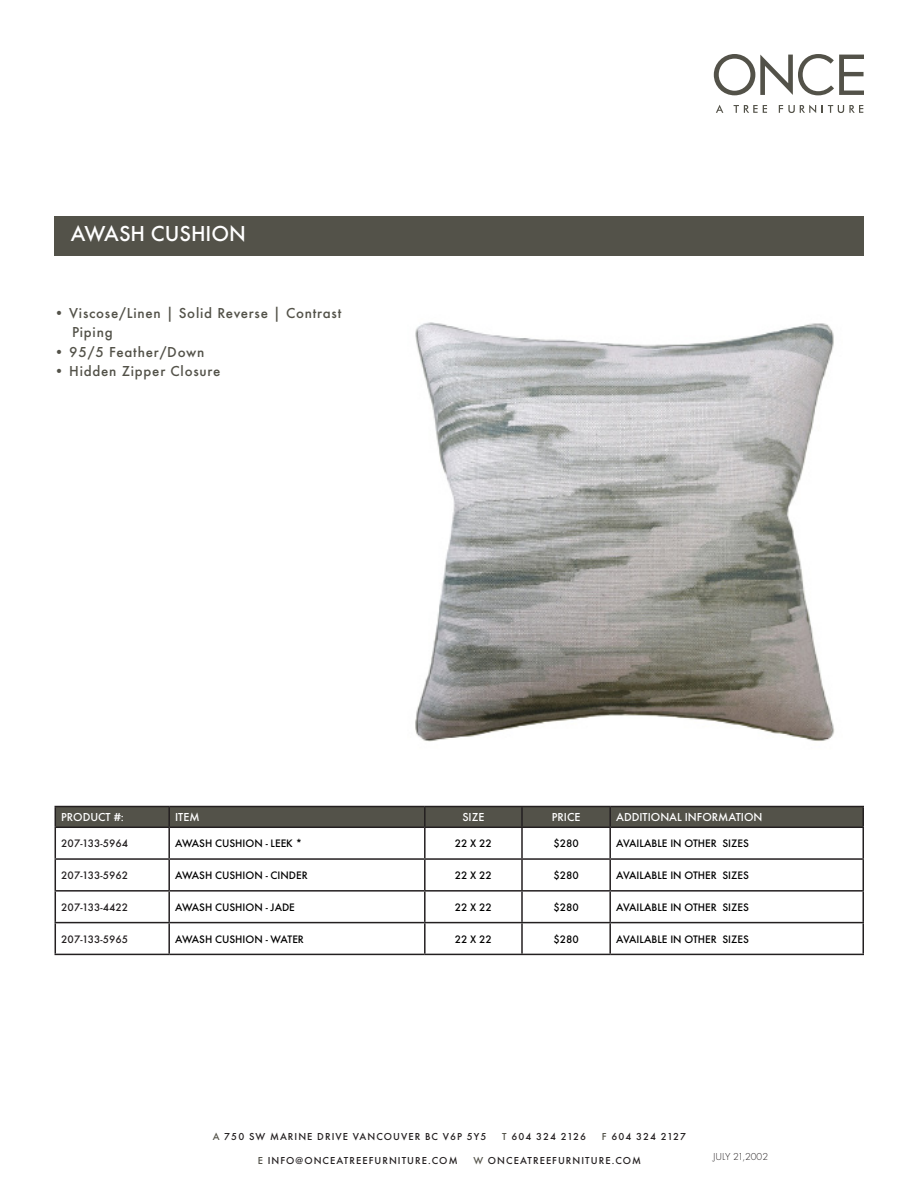
<style>
.page{position:relative;width:918px;height:1188px;background:#fff}
.page>*{position:absolute;margin:0;border:0;box-sizing:border-box;transform-origin:0 0}
.t1{font:500 22.5px "Futura EFCEOP";color:#fff}
.t2{font:500 15px "Futura EFCEOP";letter-spacing:.05em;color:#535249}
.t3{font:500 12px "Futura EFCEOP";color:#fff}
.t4{font:500 11.25px "Futura EFCEOP";color:#000}
.t5{font:500 11.25px "Futura EFCEOP";color:#231f20}
.t6{font:500 10.5px "Futura EFCEOP";letter-spacing:.1em;color:#231f20}
.t7{font:300 10.5px "Futura EFCEOP";color:#231f20}
.s1{color:#535249}
</style>
<div class="page">
<svg style="left:716px;top:105px;width:7px;height:8px"></svg>
<svg style="left:734px;top:105px;width:33px;height:8px"></svg>
<svg style="left:779px;top:105px;width:37px;height:8px"></svg>
<svg style="left:822px;top:105px;width:41px;height:8px"></svg>
<svg style="left:714px;top:54px;width:150px;height:41px"></svg>
<img style="left:415px;top:322px;width:420px;height:420px">
<div style="left:54px;top:216px;width:810px;height:40px;background:#535249"></div>
<hr style="left:55px;top:806px;width:114px;height:1px;background:#231f20">
<svg style="left:55px;top:807px;width:807px;height:20px;background:#514f47"></svg>
<hr style="left:169px;top:806px;width:256px;height:1px;background:#231f20">
<hr style="left:168px;top:807px;width:2px;height:20px;background:#231f20">
<hr style="left:425px;top:806px;width:97px;height:1px;background:#231f20">
<hr style="left:424px;top:807px;width:2px;height:20px;background:#231f20">
<hr style="left:522px;top:806px;width:88px;height:1px;background:#231f20">
<hr style="left:521px;top:807px;width:2px;height:20px;background:#231f20">
<hr style="left:610px;top:806px;width:254px;height:1px;background:#231f20">
<hr style="left:609px;top:807px;width:2px;height:20px;background:#231f20">
<hr style="left:862px;top:807px;width:2px;height:20px;background:#231f20">
<hr style="left:55px;top:827px;width:114px;height:1px;background:#231f20">
<hr style="left:55px;top:828px;width:1px;height:30px;background:#231f20">
<hr style="left:169px;top:827px;width:256px;height:1px;background:#231f20">
<hr style="left:168px;top:828px;width:2px;height:30px;background:#231f20">
<hr style="left:425px;top:827px;width:97px;height:1px;background:#231f20">
<hr style="left:424px;top:828px;width:2px;height:30px;background:#231f20">
<hr style="left:522px;top:827px;width:88px;height:1px;background:#231f20">
<hr style="left:521px;top:828px;width:2px;height:30px;background:#231f20">
<hr style="left:610px;top:827px;width:254px;height:1px;background:#231f20">
<hr style="left:609px;top:828px;width:2px;height:30px;background:#231f20">
<hr style="left:862px;top:828px;width:2px;height:30px;background:#231f20">
<hr style="left:55px;top:858px;width:114px;height:2px;background:#231f20">
<hr style="left:55px;top:860px;width:1px;height:30px;background:#231f20">
<hr style="left:169px;top:858px;width:256px;height:2px;background:#231f20">
<hr style="left:168px;top:860px;width:2px;height:30px;background:#231f20">
<hr style="left:425px;top:858px;width:97px;height:2px;background:#231f20">
<hr style="left:424px;top:860px;width:2px;height:30px;background:#231f20">
<hr style="left:522px;top:858px;width:88px;height:2px;background:#231f20">
<hr style="left:521px;top:860px;width:2px;height:30px;background:#231f20">
<hr style="left:610px;top:858px;width:254px;height:2px;background:#231f20">
<hr style="left:609px;top:860px;width:2px;height:30px;background:#231f20">
<hr style="left:862px;top:860px;width:2px;height:30px;background:#231f20">
<hr style="left:55px;top:890px;width:114px;height:2px;background:#231f20">
<hr style="left:55px;top:892px;width:1px;height:30px;background:#231f20">
<hr style="left:169px;top:890px;width:256px;height:2px;background:#231f20">
<hr style="left:168px;top:892px;width:2px;height:30px;background:#231f20">
<hr style="left:425px;top:890px;width:97px;height:2px;background:#231f20">
<hr style="left:424px;top:892px;width:2px;height:30px;background:#231f20">
<hr style="left:522px;top:890px;width:88px;height:2px;background:#231f20">
<hr style="left:521px;top:892px;width:2px;height:30px;background:#231f20">
<hr style="left:610px;top:890px;width:254px;height:2px;background:#231f20">
<hr style="left:609px;top:892px;width:2px;height:30px;background:#231f20">
<hr style="left:862px;top:892px;width:2px;height:30px;background:#231f20">
<hr style="left:55px;top:922px;width:114px;height:1px;background:#231f20">
<hr style="left:55px;top:923px;width:1px;height:31px;background:#231f20">
<hr style="left:169px;top:922px;width:256px;height:1px;background:#231f20">
<hr style="left:168px;top:923px;width:2px;height:31px;background:#231f20">
<hr style="left:425px;top:922px;width:97px;height:1px;background:#231f20">
<hr style="left:424px;top:923px;width:2px;height:31px;background:#231f20">
<hr style="left:522px;top:922px;width:88px;height:1px;background:#231f20">
<hr style="left:521px;top:923px;width:2px;height:31px;background:#231f20">
<hr style="left:610px;top:922px;width:254px;height:1px;background:#231f20">
<hr style="left:609px;top:923px;width:2px;height:31px;background:#231f20">
<hr style="left:862px;top:923px;width:2px;height:31px;background:#231f20">
<hr style="left:55px;top:954px;width:114px;height:1px;background:#231f20">
<hr style="left:169px;top:954px;width:256px;height:1px;background:#231f20">
<hr style="left:425px;top:954px;width:97px;height:1px;background:#231f20">
<hr style="left:522px;top:954px;width:88px;height:1px;background:#231f20">
<hr style="left:610px;top:954px;width:254px;height:1px;background:#231f20">
<p class="t1" style="left:71px;top:220px;width:177px">AWASH CUSHION</p>
<p class="t2" style="left:54px;top:303px;width:289px">• Viscose/Linen | Solid Reverse | Contrast</p>
<p class="t2" style="left:72px;top:323px;width:42px">Piping</p>
<p class="t2" style="left:54px;top:342px;width:152px">• 95/5 Feather/Down</p>
<p class="t2" style="left:54px;top:362px;width:168px">• Hidden Zipper Closure</p>
<p class="t3" style="left:61px;top:810px;width:64px">PRODUCT #:</p>
<p class="t3" style="left:175px;top:810px;width:26px">ITEM</p>
<p class="t3" style="left:462px;top:810px;width:23px">SIZE</p>
<p class="t3" style="left:552px;top:810px;width:30px">PRICE</p>
<p class="t3" style="left:616px;top:810px;width:148px">ADDITIONAL INFORMATION</p>
<p class="t5" style="left:61px;top:836px;width:69px">207-133-5964</p>
<p class="t4" style="left:175px;top:836px;width:128px">AWASH CUSHION - LEEK *</p>
<p class="t4" style="left:455px;top:836px;width:39px">22 X 22</p>
<p class="t4" style="left:553px;top:836px;width:27px">$280</p>
<p class="t4" style="left:616px;top:836px;width:134px">AVAILABLE IN OTHER SIZES</p>
<p class="t5" style="left:61px;top:868px;width:69px">207-133-5962</p>
<p class="t4" style="left:175px;top:868px;width:134px">AWASH CUSHION - CINDER</p>
<p class="t4" style="left:455px;top:868px;width:39px">22 X 22</p>
<p class="t4" style="left:553px;top:868px;width:27px">$280</p>
<p class="t4" style="left:616px;top:868px;width:134px">AVAILABLE IN OTHER SIZES</p>
<p class="t5" style="left:61px;top:900px;width:69px">207-133-4422</p>
<p class="t4" style="left:175px;top:900px;width:121px">AWASH CUSHION - JADE</p>
<p class="t4" style="left:455px;top:900px;width:39px">22 X 22</p>
<p class="t4" style="left:553px;top:900px;width:27px">$280</p>
<p class="t4" style="left:616px;top:900px;width:134px">AVAILABLE IN OTHER SIZES</p>
<p class="t5" style="left:61px;top:932px;width:69px">207-133-5965</p>
<p class="t4" style="left:175px;top:932px;width:130px">AWASH CUSHION - WATER</p>
<p class="t4" style="left:455px;top:932px;width:39px">22 X 22</p>
<p class="t4" style="left:553px;top:932px;width:27px">$280</p>
<p class="t4" style="left:616px;top:932px;width:134px">AVAILABLE IN OTHER SIZES</p>
<p class="t6" style="left:213px;top:1130px;width:275px"><span class="s1">A</span> 750 SW MARINE DRIVE VANCOUVER BC V6P 5Y5</p>
<p class="t6" style="left:502px;top:1130px;width:86px"><span class="s1">T</span> 604 324 2126</p>
<p class="t6" style="left:602px;top:1130px;width:86px"><span class="s1">F</span> 604 324 2127</p>
<p class="t6" style="left:258px;top:1154px;width:201px"><span class="s1">E</span> INFO@ONCEATREEFURNITURE.COM</p>
<p class="t6" style="left:473px;top:1154px;width:169px"><span class="s1">W</span> ONCEATREEFURNITURE.COM</p>
<p class="t7" style="left:713px;top:1150px;width:57px">JULY 21,2002</p>
</div>
